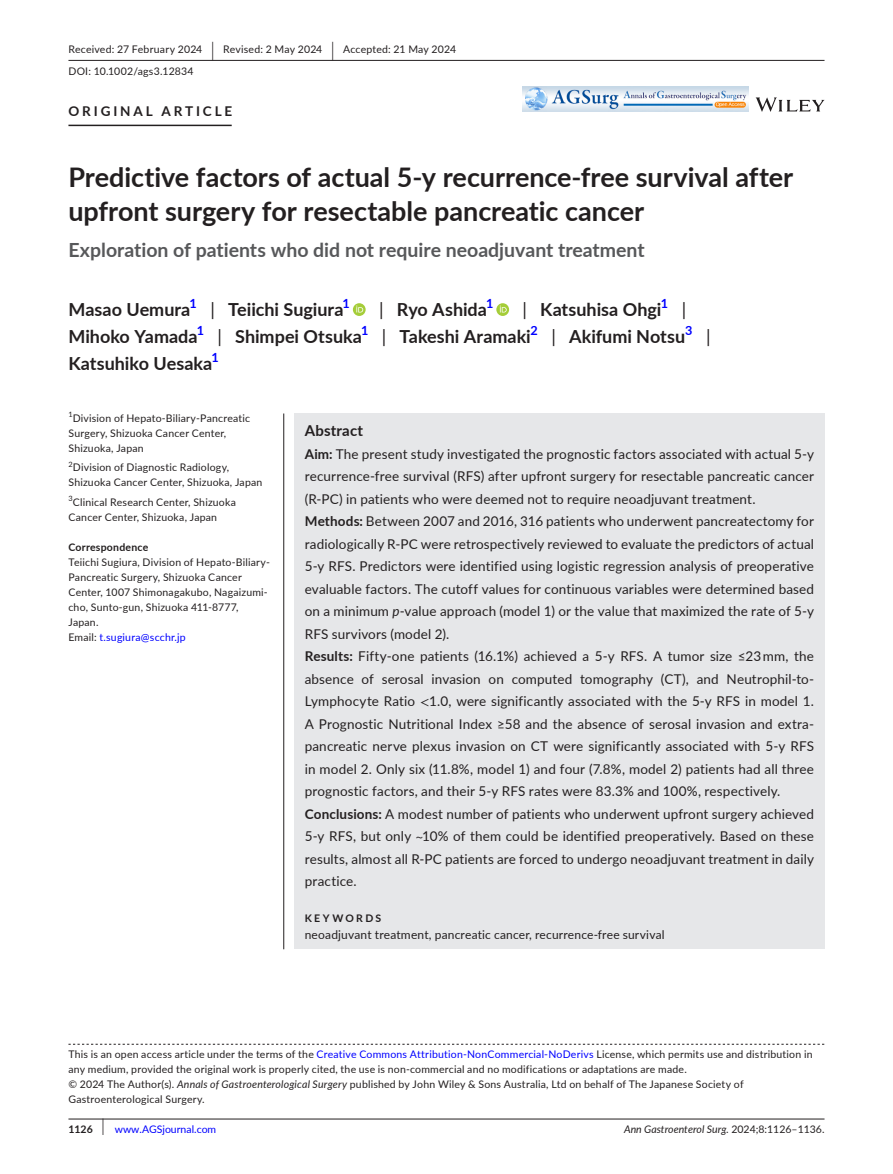
<style>
.page{position:relative;width:893px;height:1174px;background:#fff}
.page>*{position:absolute;margin:0;border:0;box-sizing:border-box;transform-origin:0 0}
.t1{font:700 27px/34.5px "Lato";color:#231f20}
.t2{font:700 19.5px "Lato";color:#57585a}
.t3{font:700 18px "Lato";color:#231f20}
.t4{font:18px "Lato";color:#231f20}
.t5{font:700 15px "Lato";letter-spacing:.015em;color:#231f20}
.t6{font:13.5px/22.5px "Lato";letter-spacing:.01em;color:#231f20}
.t7{font:700 13.5px "Lato";letter-spacing:.215em;color:#231f20}
.t8{font:700 12.6px "Lato";color:#00f}
.t9{font:12px "Lato";letter-spacing:.015em;color:#231f20}
.t10{font:10.5px/15px "Lato";letter-spacing:.02em;color:#231f20}
.t11{font:italic 10.5px "Lato";color:#231f20}
.t12{font:10.5px "Lato";color:#00f}
.t13{font:700 10.5px "Lato";letter-spacing:.02em;color:#231f20}
.t14{font:700 10.5px "Lato";letter-spacing:.22em;color:#231f20}
.s1{font-size:19.65px}
.s2{font-weight:400}
.s3{color:#00f}
.s4{font-weight:700}
.s5{font-style:italic}
.s6{font-family:"STIX"}
.s7{font-weight:700;color:#231f20}
.s8{font-size:17.4px;color:#231f20}
.s9{font-style:normal}
</style>
<div class="page">
<hr style="left:68px;top:1118px;width:756px;height:1px;background:#231f20">
<svg style="left:756px;top:97px;width:68px;height:15px"></svg>
<img style="left:523px;top:86px;width:225px;height:26px">
<hr style="left:68px;top:60px;width:756px;height:1px;background:#231f20">
<hr style="left:68px;top:125px;width:164px;height:1px;background:#231f20">
<svg style="left:353px;top:303px;width:13px;height:13px"></svg>
<svg style="left:356px;top:305px;width:7px;height:7px"></svg>
<svg style="left:496px;top:303px;width:13px;height:13px"></svg>
<svg style="left:500px;top:305px;width:7px;height:7px"></svg>
<div style="left:294px;top:413px;width:530px;height:536px;background:#e6e7e9"></div>
<hr style="left:283px;top:413px;width:1px;height:536px;background:#231f20">
<svg style="left:68px;top:1043px;width:756px;height:1px"></svg>
<p class="t10" style="left:68px;top:38px;width:389px;line-height:21.8px">Received: 27 February 2024 <span class="s1">|</span> Revised: 2 May 2024 <span class="s1">|</span> Accepted: 21 May 2024<br>DOI: 10.1002/ags3.12834</p>
<p class="t7" style="left:68px;top:101px;width:165px">ORIGINAL ARTICLE</p>
<h1 class="t1" style="left:68px;top:159px;width:726px">Predictive factors of actual 5-y recurrence-free survival after upfront surgery for resectable pancreatic cancer</h1>
<h2 class="t2" style="left:68px;top:236px;width:578px">Exploration of patients who did not require neoadjuvant treatment</h2>
<h3 class="t3" style="left:68px;top:296px;width:123px">Masao Uemura</h3>
<p class="t8" style="left:190px;top:294px;width:9px">1</p>
<h3 class="t3" style="left:210px;top:296px;width:135px"><span class="s2">|</span> Teiichi Sugiura</h3>
<p class="t8" style="left:343px;top:294px;width:9px">1</p>
<h3 class="t3" style="left:379px;top:296px;width:109px"><span class="s2">|</span> Ryo Ashida</h3>
<p class="t8" style="left:486px;top:294px;width:9px">1</p>
<h3 class="t3" style="left:523px;top:296px;width:140px"><span class="s2">|</span> Katsuhisa Ohgi</h3>
<p class="t8" style="left:661px;top:294px;width:9px">1</p>
<h3 class="t4" style="left:682px;top:296px;width:6px">|</h3>
<h3 class="t3" style="left:68px;top:323px;width:131px">Mihoko Yamada</h3>
<p class="t8" style="left:197px;top:321px;width:9px">1</p>
<h3 class="t3" style="left:217px;top:323px;width:146px"><span class="s2">|</span> Shimpei Otsuka</h3>
<p class="t8" style="left:361px;top:321px;width:9px">1</p>
<h3 class="t3" style="left:382px;top:323px;width:150px"><span class="s2">|</span> Takeshi Aramaki</h3>
<p class="t8" style="left:531px;top:321px;width:9px">2</p>
<h3 class="t3" style="left:551px;top:323px;width:135px"><span class="s2">|</span> Akifumi Notsu</h3>
<p class="t8" style="left:685px;top:321px;width:9px">3</p>
<h3 class="t4" style="left:706px;top:323px;width:6px">|</h3>
<h3 class="t3" style="left:68px;top:350px;width:145px">Katsuhiko Uesaka</h3>
<p class="t8" style="left:211px;top:348px;width:9px">1</p>
<p class="t10" style="left:68px;top:410px;width:183px"><sup>1</sup>Division of Hepato-Biliary-Pancreatic<br>Surgery, Shizuoka Cancer Center,<br>Shizuoka, Japan</p>
<p class="t10" style="left:68px;top:460px;width:195px"><sup>2</sup>Division of Diagnostic Radiology,<br>Shizuoka Cancer Center, Shizuoka, Japan</p>
<p class="t10" style="left:68px;top:494px;width:169px"><sup>3</sup>Clinical Research Center, Shizuoka<br>Cancer Center, Shizuoka, Japan</p>
<p class="t13" style="left:68px;top:539px;width:81px">Correspondence</p>
<p class="t10" style="left:68px;top:554px;width:203px">Teiichi Sugiura, Division of Hepato-Biliary-Pancreatic Surgery, Shizuoka Cancer Center, 1007 Shimonagakubo, Nagaizumi&shy;cho, Sunto-gun, Shizuoka 411-8777, Japan.<br>Email: <span class="s3">t.sugiura@scchr.jp</span></p>
<p class="t5" style="left:305px;top:419px;width:60px">Abstract</p>
<p class="t6" style="left:305px;top:442px;width:511px"><span class="s4">Aim:</span> The present study investigated the prognostic factors associated with actual 5-y recurrence-free survival (RFS) after upfront surgery for resectable pancreatic cancer (R-PC) in patients who were deemed not to require neoadjuvant treatment.<br><span class="s4">Methods:</span> Between 2007 and 2016, 316 patients who underwent pancreatectomy for radiologically R-PC were retrospectively reviewed to evaluate the predictors of actual 5-y RFS. Predictors were identified using logistic regression analysis of preoperative evaluable factors. The cutoff values for continuous variables were determined based on a minimum <span class="s5">p</span>-value approach (model 1) or the value that maximized the rate of 5-y RFS survivors (model 2).<br><span class="s4">Results:</span> Fifty-one patients (16.1%) achieved a 5-y RFS. A tumor size ≤23 mm, the absence of serosal invasion on computed tomography (CT), and Neutrophil-to-Lymphocyte Ratio <span class="s6">&lt;</span>1.0, were significantly associated with the 5-y RFS in model 1.<br>A Prognostic Nutritional Index ≥58 and the absence of serosal invasion and extra&shy;pancreatic nerve plexus invasion on CT were significantly associated with 5-y RFS in model 2. Only six (11.8%, model 1) and four (7.8%, model 2) patients had all three prognostic factors, and their 5-y RFS rates were 83.3% and 100%, respectively.<br><span class="s4">Conclusions:</span> A modest number of patients who underwent upfront surgery achieved 5-y RFS, but only <span class="s6">~</span>10% of them could be identified preoperatively. Based on these results, almost all R-PC patients are forced to undergo neoadjuvant treatment in daily practice.</p>
<p class="t14" style="left:305px;top:910px;width:78px">KEYWORDS</p>
<p class="t9" style="left:305px;top:925px;width:361px">neoadjuvant treatment, pancreatic cancer, recurrence-free survival</p>
<p class="t10" style="left:68px;top:1046px;width:746px">This is an open access article under the terms of the <span class="s3">Creative Commons Attribution-NonCommercial-NoDerivs</span> License, which permits use and distribution in any medium, provided the original work is properly cited, the use is non-commercial and no modifications or adaptations are made.<br>© 2024 The Author(s). <span class="s5">Annals of Gastroenterological Surgery</span> published by John Wiley &amp; Sons Australia, Ltd on behalf of The Japanese Society of Gastroenterological Surgery.</p>
<p class="t12" style="left:68px;top:1121px;width:149px"><span class="s7">1126</span> <span class="s8">|</span> www.AGSjournal.com</p>
<p class="t11" style="left:624px;top:1121px;width:202px">Ann Gastroenterol Surg. <span class="s9">2024;8:1126–1136.</span></p>
</div>
